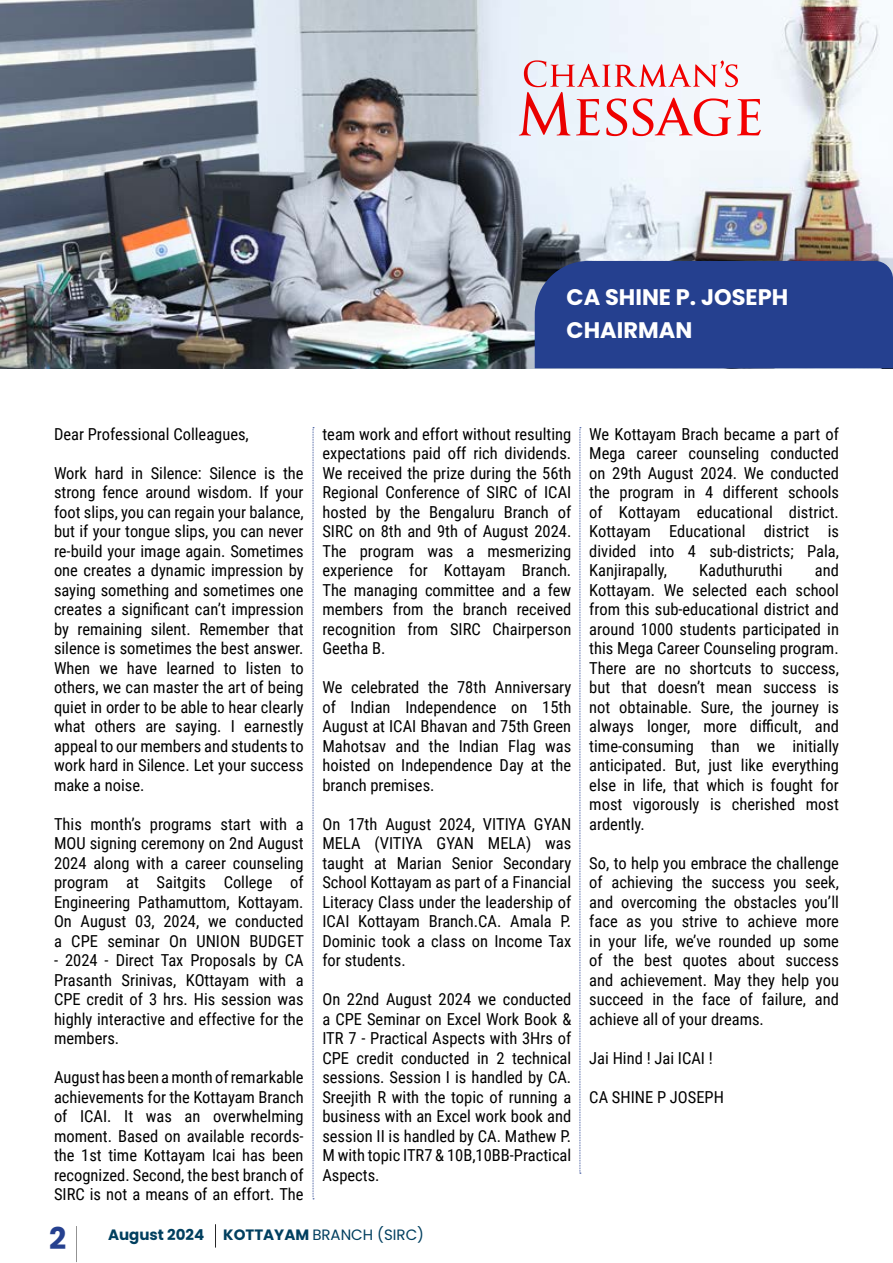
<style>
.page{position:relative;width:893px;height:1263px;background:#fff}
.page>*{position:absolute;margin:0;border:0;box-sizing:border-box;transform-origin:0 0}
.t1{font:700 30px "Poppins";color:#25408f}
.t2{font:700 22.5px "Poppins";color:#fff}
.t3{font:16.5px/19.5px "Roboto Condensed";color:#000;text-align:justify}
.t4{font:15px "Poppins";color:#003f5f}
.t5{font:700 15px "Poppins";color:#003f5f}
.s1{font-weight:700}
</style>
<div class="page">
<svg style="left:215px;top:1224px;width:1px;height:23px"></svg>
<svg style="left:76px;top:1226px;width:1px;height:36px"></svg>
<img style="left:0;top:0;width:893px;height:368px">
<div style="left:535px;top:261px;width:358px;height:107px;background:#25408f"></div>
<svg style="left:313px;top:427px;width:1px;height:772px"></svg>
<svg style="left:580px;top:427px;width:1px;height:747px"></svg>
<svg style="left:519px;top:60px;width:242px;height:76px"></svg>
<p class="t2" style="left:567px;top:284px;width:223px">CA SHINE P. JOSEPH</p>
<p class="t2" style="left:567px;top:317px;width:127px">CHAIRMAN</p>
<p class="t3" style="left:54px;top:423px;width:196px">Dear Professional Colleagues,</p>
<p class="t3" style="left:54px;top:462px;width:251px">Work hard in Silence: Silence is the strong fence around wisdom. If your foot slips, you can regain your balance, but if your tongue slips, you can never re-build your image again. Sometimes one creates a dynamic impression by saying something and sometimes one creates a significant can’t impression by remaining silent. Remember that silence is sometimes the best answer.<br>When we have learned to listen to others, we can master the art of being quiet in order to be able to hear clearly what others are saying. I earnestly appeal to our members and students to work hard in Silence. Let your success make a noise.</p>
<p class="t3" style="left:54px;top:813px;width:251px">This month’s programs start with a MOU signing ceremony on 2nd August 2024 along with a career counseling program at Saitgits College of Engineering Pathamuttom, Kottayam.<br>On August 03, 2024, we conducted a CPE seminar On UNION BUDGET</p>
<p class="t3" style="left:54px;top:950px;width:251px">- 2024 - Direct Tax Proposals by CA Prasanth Srinivas, KOttayam with a CPE credit of 3 hrs. His session was highly interactive and effective for the members.</p>
<p class="t3" style="left:54px;top:1067px;width:251px">August has been a month of remarkable achievements for the Kottayam Branch of ICAI. It was an overwhelming moment. Based on available records&shy;the 1st time Kottayam Icai has been recognized. Second, the best branch of SIRC is not a means of an effort. The</p>
<p class="t3" style="left:322px;top:423px;width:250px">team work and effort without resulting expectations paid off rich dividends.<br>We received the prize during the 56th Regional Conference of SIRC of ICAI hosted by the Bengaluru Branch of SIRC on 8th and 9th of August 2024.<br>The program was a mesmerizing experience for Kottayam Branch.<br>The managing committee and a few members from the branch received recognition from SIRC Chairperson Geetha B.</p>
<p class="t3" style="left:322px;top:677px;width:250px">We celebrated the 78th Anniversary of Indian Independence on 15th August at ICAI Bhavan and 75th Green Mahotsav and the Indian Flag was hoisted on Independence Day at the branch premises.</p>
<p class="t3" style="left:322px;top:813px;width:250px">On 17th August 2024, VITIYA GYAN MELA (VITIYA GYAN MELA) was taught at Marian Senior Secondary School Kottayam as part of a Financial Literacy Class under the leadership of ICAI Kottayam Branch.CA. Amala P.<br>Dominic took a class on Income Tax for students.</p>
<p class="t3" style="left:322px;top:989px;width:250px">On 22nd August 2024 we conducted a CPE Seminar on Excel Work Book &amp; ITR 7 - Practical Aspects with 3Hrs of CPE credit conducted in 2 technical sessions. Session I is handled by CA.<br>Sreejith R with the topic of running a business with an Excel work book and session II is handled by CA. Mathew P.<br>M with topic ITR7 &amp; 10B,10BB-Practical Aspects.</p>
<p class="t3" style="left:589px;top:423px;width:251px">We Kottayam Brach became a part of Mega career counseling conducted on 29th August 2024. We conducted the program in 4 different schools of Kottayam educational district.<br>Kottayam Educational district is divided into 4 sub-districts; Pala, Kanjirapally,</p>
<p class="t3" style="left:589px;top:560px;width:251px;text-indent:226px">and Kottayam. We selected each school from this sub-educational district and around 1000 students participated in this Mega Career Counseling program.</p>
<p class="t3" style="left:589px;top:657px;width:251px">There are no shortcuts to success, but that doesn’t mean success is not obtainable. Sure, the journey is always longer, more difficult, and time-consuming than we initially anticipated. But, just like everything else in life, that which is fought for most vigorously is cherished most ardently.</p>
<p class="t3" style="left:589px;top:852px;width:251px">So, to help you embrace the challenge of achieving the success you seek, and overcoming the obstacles you’ll face as you strive to achieve more in your life, we’ve rounded up some of the best quotes about success and achievement. May they help you succeed in the face of failure, and achieve all of your dreams.</p>
<p class="t3" style="left:589px;top:1047px;width:125px">Jai Hind ! Jai ICAI !</p>
<p class="t3" style="left:589px;top:1086px;width:136px">CA SHINE P JOSEPH</p>
<p class="t3" style="left:699px;top:560px;width:85px">Kaduthuruthi</p>
<h1 class="t1" style="left:49px;top:1221px;width:19px">2</h1>
<p class="t5" style="left:108px;top:1226px;width:98px">August 2024</p>
<p class="t4" style="left:223px;top:1226px;width:202px"><span class="s1">KOTTAYAM</span> BRANCH (SIRC)</p>
</div>
